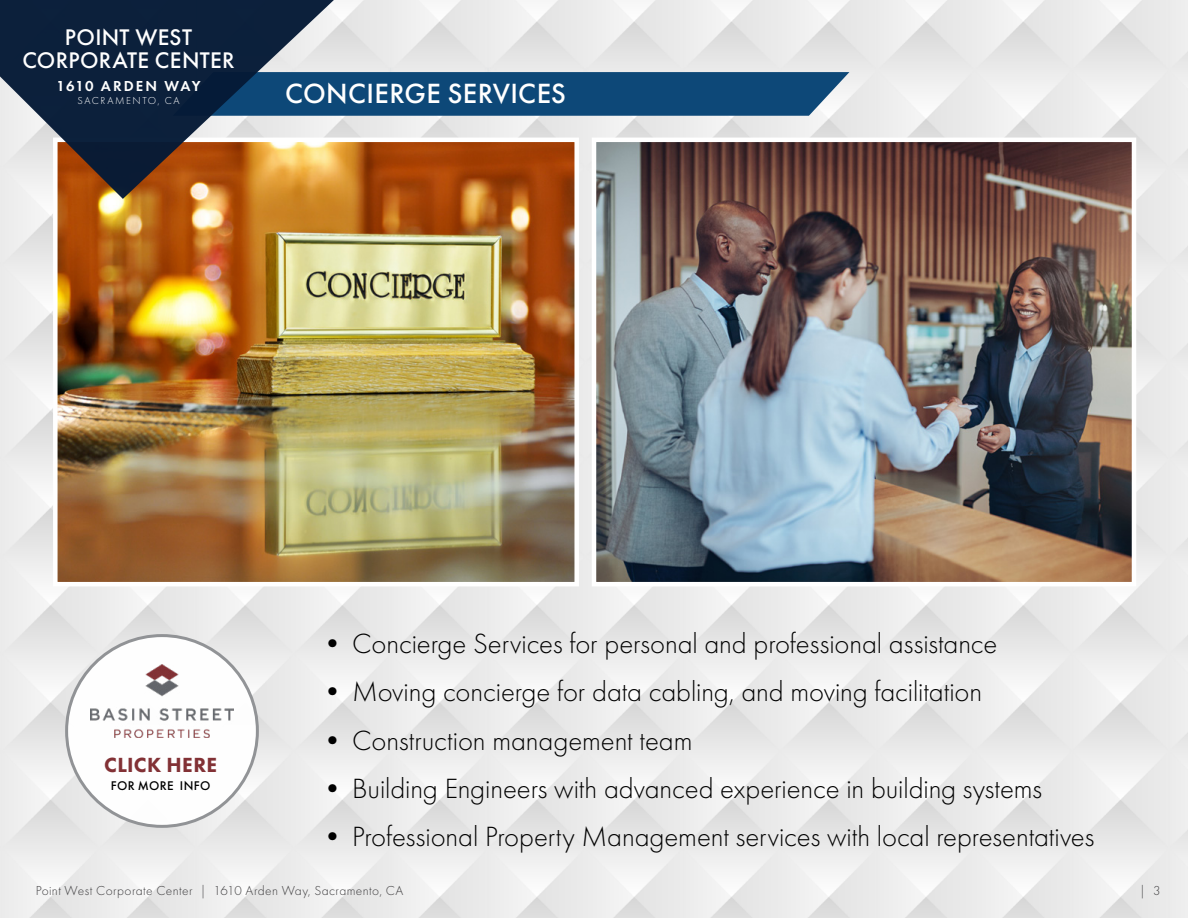
<style>
.page{position:relative;width:1188px;height:918px;background:#fff}
.page>*{position:absolute;margin:0;border:0;box-sizing:border-box;transform-origin:0 0}
.t1{font:300 28.8px "Futura PT";letter-spacing:-.005em;color:#000}
.t2{font:500 28.8px "Futura PT";letter-spacing:.01em;color:#fff}
.t3{font:500 23.4px/22.6px "Futura PT";letter-spacing:.015em;color:#fff;text-align:center}
.t4{font:800 21.3px "Futura PT";letter-spacing:.015em;color:#823135}
.t5{font:600 15px "Futura PT";letter-spacing:.09em;color:#fff}
.t6{font:300 13.5px "Futura PT";letter-spacing:.03em;color:#414042}
.t7{font:500 13.05px "Futura PT";letter-spacing:.025em;color:#000}
.t8{font:300 10.5px "Futura PT";letter-spacing:.15em;color:#fff}
</style>
<div class="page">
<img style="left:0;top:0;width:1188px;height:918px">
<img style="left:58px;top:143px;width:516px;height:438px">
<div style="left:53px;top:138px;width:526px;height:448px;border:4px solid #fff"></div>
<svg style="left:334px;top:68px;width:515px;height:48px;background:#295c86"></svg>
<svg style="left:0;top:0;width:334px;height:199px;background:#56575b"></svg>
<img style="left:597px;top:143px;width:534px;height:438px">
<div style="left:592px;top:138px;width:544px;height:448px;border:4px solid #fff"></div>
<div style="left:67px;top:636px;width:190px;height:190px;background:#fff;border-radius:50%"></div>
<img style="left:90px;top:664px;width:144px;height:74px">
<p class="t3" style="left:22px;top:26px;width:214px">POINT WEST<br>CORPORATE CENTER</p>
<p class="t5" style="left:57px;top:77px;width:146px">1610 ARDEN WAY</p>
<p class="t8" style="left:77px;top:95px;width:104px">SACRAMENTO, CA</p>
<p class="t2" style="left:361px;top:72px;width:205px">AMENITIES MAP</p>
<p class="t2" style="left:285px;top:76px;width:282px">CONCIERGE SERVICES</p>
<p class="t4" style="left:104px;top:752px;width:114px">CLICK HERE</p>
<p class="t7" style="left:111px;top:778px;width:101px">FOR MORE INFO</p>
<p class="t1" style="left:318px;top:627px;width:681px">• Concierge Services for personal and professional assistance</p>
<p class="t1" style="left:318px;top:675px;width:665px">• Moving concierge for data cabling, and moving facilitation</p>
<p class="t1" style="left:318px;top:724px;width:376px">• Construction management team</p>
<p class="t1" style="left:318px;top:772px;width:725px">• Building Engineers with advanced experience in building systems</p>
<p class="t1" style="left:318px;top:820px;width:778px">• Professional Property Management services with local representatives</p>
<p class="t6" style="left:36px;top:882px;width:369px">Point West Corporate Center | 1610 Arden Way, Sacramento, CA</p>
<p class="t6" style="left:1139px;top:882px;width:23px">| 3</p>
</div>
